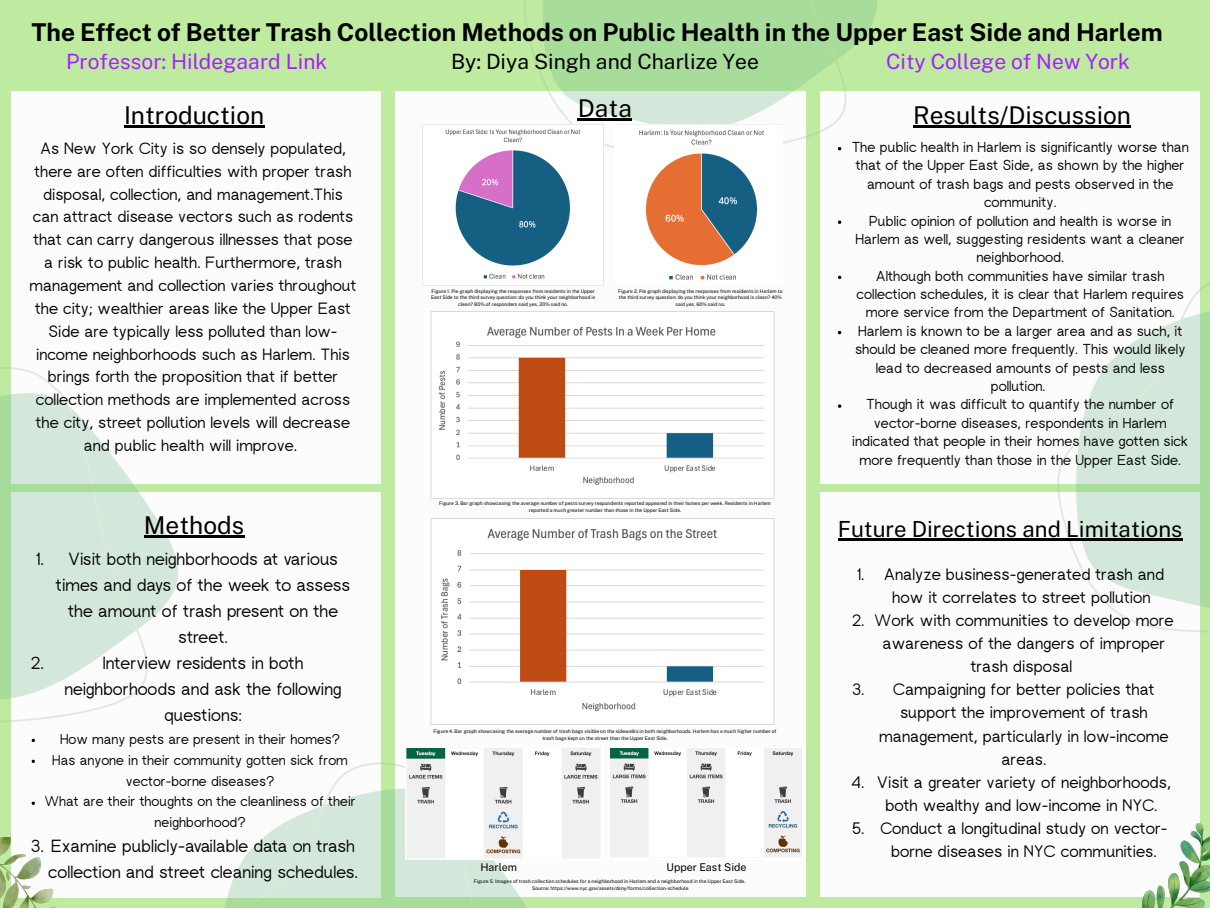
<style>
.page{position:relative;width:1210px;height:908px;background:#fff}
.page>*{position:absolute;margin:0;border:0;box-sizing:border-box;transform-origin:0 0}
.t1{font:700 24.53px "Public Sans";color:#000}
.t2{font:24.5px "Public Sans";color:#000}
.t3{font:22.19px "Public Sans";color:#000}
.t4{font:21.04px "Public Sans";color:#aa1eff}
.t5{font:21.04px "Public Sans";color:#000}
.t6{font:17.57px/26px "rugratssans";color:#000;text-align:center}
.t7{font:16.59px/23.1px "rugratssans";color:#000;text-align:center}
.t8{font:16.31px/22.9px "rugratssans";color:#000;text-align:center}
.t9{font:14.42px/18.4px "rugratssans";color:#000;text-align:center}
.t10{font:14.07px/20.9px "rugratssans";color:#000;text-align:center}
.t11{font:10.67px "Public Sans";color:#000}
.t12{font:4.9px/6.8px "Public Sans";color:#000;text-align:center}
</style>
<div class="page">
<div style="left:0;top:0;width:1210px;height:907px;background:#beeb9f"></div>
<div style="left:11px;top:491px;width:369px;height:405px;background:#fcfcfc"></div>
<div style="left:11px;top:91px;width:369px;height:392px;background:#fcfcfc"></div>
<svg style="left:150px;top:483px;width:29px;height:137px;fill:#d3ebda"></svg>
<svg style="left:0;top:367px;width:150px;height:355px;fill:#d3e8da"></svg>
<div style="left:820px;top:91px;width:379px;height:392px;background:#fcfcfc"></div>
<div style="left:395px;top:91px;width:410px;height:805px;background:#fcfcfc"></div>
<svg style="left:849px;top:0;width:28px;height:50px"></svg>
<svg style="left:523px;top:0;width:326px;height:155px;fill:#a8dc9a"></svg>
<div style="left:820px;top:491px;width:379px;height:405px;background:#fcfcfc"></div>
<svg style="left:199px;top:761px;width:326px;height:146px;fill:#d3e8da"></svg>
<svg style="left:1057px;top:276px;width:153px;height:357px;fill:#d3e8da"></svg>
<img style="left:422px;top:125px;width:182px;height:160px">
<img style="left:615px;top:125px;width:167px;height:155px">
<img style="left:431px;top:311px;width:343px;height:187px">
<img style="left:431px;top:518px;width:343px;height:206px">
<img style="left:405px;top:748px;width:195px;height:110px">
<img style="left:610px;top:748px;width:192px;height:109px">
<img style="left:1119px;top:822px;width:91px;height:85px">
<img style="left:0;top:837px;width:91px;height:70px">
<hr style="left:124px;top:126px;width:140px;height:2px;background:#000">
<hr style="left:144px;top:535px;width:100px;height:3px;background:#000">
<hr style="left:578px;top:118px;width:54px;height:2px;background:#000">
<hr style="left:913px;top:126px;width:218px;height:2px;background:#000">
<hr style="left:838px;top:538px;width:344px;height:2px;background:#000">
<svg style="left:838px;top:220px;width:3px;height:4px"></svg>
<h3 class="t1" style="left:31px;top:18px;width:1132px">The Effect of Better Trash Collection Methods on Public Health in the Upper East Side and Harlem</h3>
<p class="t4" style="left:66px;top:49px;width:263px">Professor: Hildegaard Link</p>
<p class="t4" style="left:886px;top:49px;width:245px">City College of New York</p>
<h6 class="t5" style="left:451px;top:49px;width:309px">By: Diya Singh and Charlize Yee</h6>
<h2 class="t2" style="left:124px;top:101px;width:142px">Introduction</h2>
<h4 class="t8" style="left:29px;top:138px;width:329px">As New York City is so densely populated, there are often difficulties with proper trash disposal, collection, and management.This can attract disease vectors such as rodents that can carry dangerous illnesses that pose a risk to public health. Furthermore, trash management and collection varies throughout the city; wealthier areas like the Upper East Side are typically less polluted than low&shy;income neighborhoods such as Harlem. This brings forth the proposition that if better collection methods are implemented across the city, street pollution levels will decrease and public health will improve.</h4>
<h3 class="t6" style="left:36px;top:547px;width:10px">1.</h3>
<h3 class="t6" style="left:31px;top:651px;width:15px">2.</h3>
<p class="t2" style="left:144px;top:511px;width:102px">Methods</p>
<p class="t6" style="left:56px;top:547px;width:296px">Visit both neighborhoods at various times and days of the week to assess the amount of trash present on the street.</p>
<p class="t6" style="left:64px;top:651px;width:279px">Interview residents in both neighborhoods and ask the following questions:</p>
<p class="t10" style="left:60px;top:729px;width:282px">How many pests are present in their homes?</p>
<p class="t10" style="left:52px;top:750px;width:297px">Has anyone in their community gotten sick from vector-borne diseases?</p>
<p class="t10" style="left:44px;top:792px;width:313px">What are their thoughts on the cleanliness of their neighborhood?</p>
<p class="t6" style="left:31px;top:834px;width:329px;text-align:right">3. Examine publicly-available data on trash collection and street cleaning schedules.</p>
<p class="t2" style="left:578px;top:93px;width:56px">Data</p>
<p class="t2" style="left:913px;top:101px;width:219px">Results/Discussion</p>
<p class="t12" style="left:431px;top:287px;width:166px">Figure 1. Pie graph displaying the responses from residents in the Upper<br>East Side to the third survey question: do you think your neighborhood is clean? 80% of responders said yes, 20% said no.</p>
<p class="t12" style="left:618px;top:287px;width:166px">Figure 2. Pie graph displaying the responses from residents in Harlem to the third survey question: do you think your neighborhood is clean? 40% said yes, 60% said no.</p>
<p class="t12" style="left:439px;top:500px;width:333px">Figure 3. Bar graph showcasing the average number of pests survey respondents reported appeared in their homes per week. Residents in Harlem reported a much greater number than those in the Upper East Side.</p>
<p class="t12" style="left:433px;top:727px;width:345px">Figure 4. Bar graph showcasing the average number of trash bags visible on the sidewalks in both neighborhoods. Harlem has a much higher number of trash bags kept on the street than the Upper East Side.</p>
<h2 class="t11" style="left:480px;top:860px;width:38px">Harlem</h2>
<p class="t11" style="left:666px;top:860px;width:82px">Upper East Side</p>
<h5 class="t12" style="left:474px;top:877px;width:273px">Figure 5. Images of trash collection schedules for a neighborhood in Harlem and a neighborhood in the Upper East Side.</h5>
<p class="t12" style="left:532px;top:884px;width:158px">Source: https://www.nyc.gov/assets/dsny/forms/collection-schedule</p>
<p class="t9" style="left:851px;top:139px;width:339px">The public health in Harlem is significantly worse than that of the Upper East Side, as shown by the higher amount of trash bags and pests observed in the community.</p>
<h2 class="t9" style="left:855px;top:213px;width:331px">Public opinion of pollution and health is worse in<br>Harlem as well, suggesting residents want a cleaner neighborhood.</h2>
<h2 class="t9" style="left:856px;top:268px;width:329px">Although both communities have similar trash collection schedules, it is clear that Harlem requires more service from the Department of Sanitation.</h2>
<p class="t9" style="left:855px;top:323px;width:332px">Harlem is known to be a larger area and as such, it should be cleaned more frequently. This would likely lead to decreased amounts of pests and less pollution.</p>
<p class="t9" style="left:852px;top:396px;width:338px">Though it was difficult to quantify the number of vector-borne diseases, respondents in Harlem indicated that people in their homes have gotten sick more frequently than those in the Upper East Side.</p>
<p class="t3" style="left:838px;top:516px;width:346px">Future Directions and Limitations</p>
<h3 class="t7" style="left:856px;top:563px;width:9px">1.</h3>
<p class="t7" style="left:884px;top:563px;width:282px">Analyze business-generated trash and how it correlates to street pollution</p>
<h3 class="t7" style="left:852px;top:610px;width:14px">2.</h3>
<h2 class="t7" style="left:874px;top:610px;width:301px">Work with communities to develop more awareness of the dangers of improper trash disposal</h2>
<h3 class="t7" style="left:852px;top:679px;width:14px">3.</h3>
<h1 class="t7" style="left:879px;top:679px;width:291px">Campaigning for better policies that support the improvement of trash management, particularly in low-income areas.</h1>
<h3 class="t7" style="left:851px;top:772px;width:15px">4.</h3>
<h3 class="t7" style="left:877px;top:772px;width:295px">Visit a greater variety of neighborhoods, both wealthy and low-income in NYC.</h3>
<h3 class="t7" style="left:852px;top:818px;width:14px">5.</h3>
<h3 class="t7" style="left:880px;top:818px;width:288px">Conduct a longitudinal study on vector&shy;borne diseases in NYC communities.</h3>
</div>
